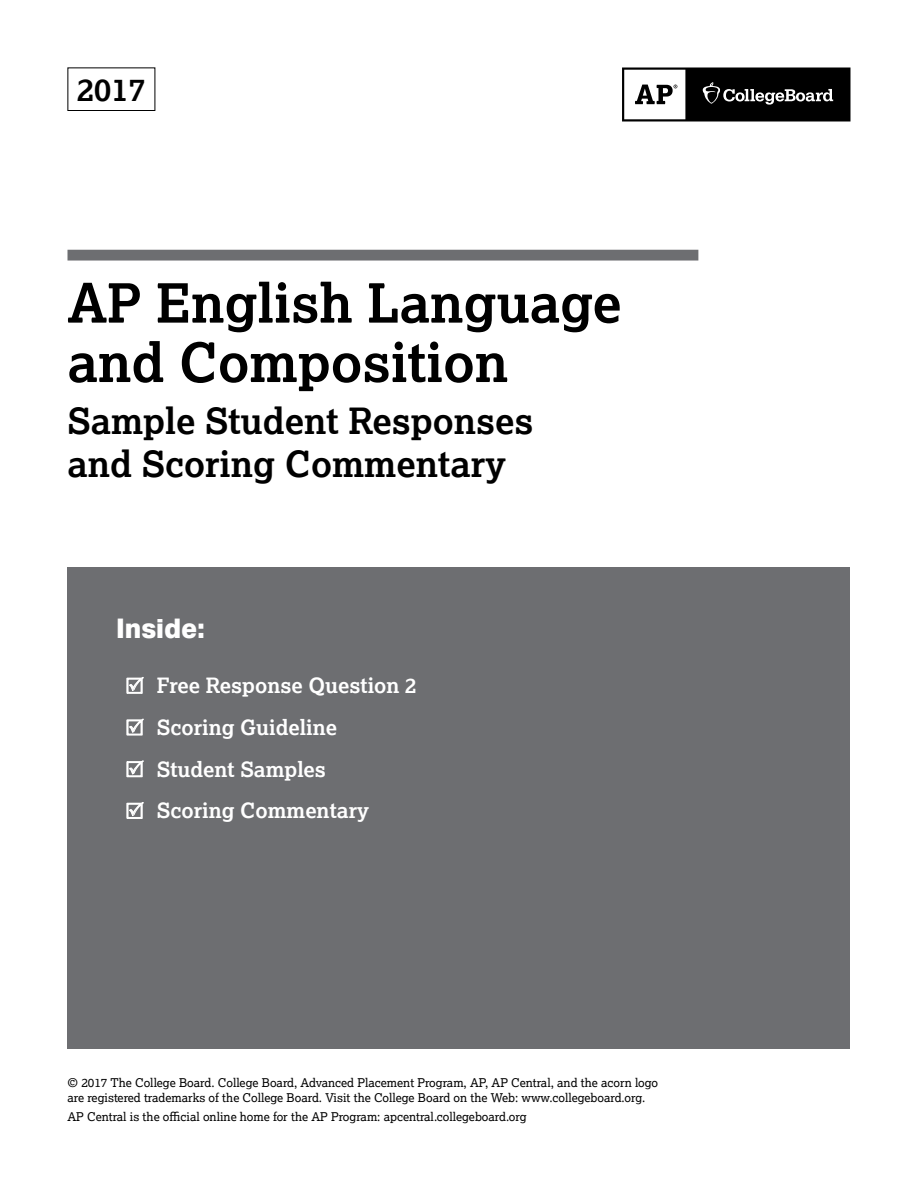
<style>
.page{position:relative;width:918px;height:1188px;background:#fff}
.page>*{position:absolute;margin:0;border:0;box-sizing:border-box;transform-origin:0 0}
.t1{font:700 54px/59.4px "Lexia";color:#000}
.t2{font:700 36px/43.2px "Lexia";color:#000}
.t3{font:700 31.5px "Lexia";color:#000}
.t4{font:800 27px "Aktiv Grotesk";color:#fff}
.t5{font:700 21px/41.7px "Lexia";color:#fff}
.t6{font:12px/14.4px "Lexia";color:#000}
</style>
<div class="page">
<div style="left:68px;top:250px;width:630px;height:11px;background:#6d6e71"></div>
<div style="left:68px;top:68px;width:87px;height:43px;border:1px solid #000"></div>
<svg style="left:622px;top:68px;width:228px;height:54px"></svg>
<div style="left:68px;top:567px;width:782px;height:482px;background:#6d6e71"></div>
<svg style="left:126px;top:677px;width:18px;height:17px"></svg>
<svg style="left:126px;top:718px;width:18px;height:18px"></svg>
<svg style="left:126px;top:760px;width:18px;height:18px"></svg>
<svg style="left:126px;top:802px;width:18px;height:17px"></svg>
<h3 class="t3" style="left:77px;top:70px;width:70px">2017</h3>
<h1 class="t1" style="left:68px;top:272px;width:556px">AP English Language and Composition</h1>
<h2 class="t2" style="left:68px;top:399px;width:468px">Sample Student Responses and Scoring Commentary</h2>
<h3 class="t4" style="left:116px;top:611px;width:90px">Inside:</h3>
<h3 class="t5" style="left:157px;top:664px;width:261px">Free Response Question 2<br>Scoring Guideline<br>Student Samples<br>Scoring Commentary</h3>
<p class="t6" style="left:68px;top:1075px;width:592px">© 2017 The College Board. College Board, Advanced Placement Program, AP, AP Central, and the acorn logo are registered trademarks of the College Board. Visit the College Board on the Web: www.collegeboard.org.</p>
<p class="t6" style="left:68px;top:1109px;width:461px">AP Central is the official online home for the AP Program: apcentral.collegeboard.org</p>
</div>
